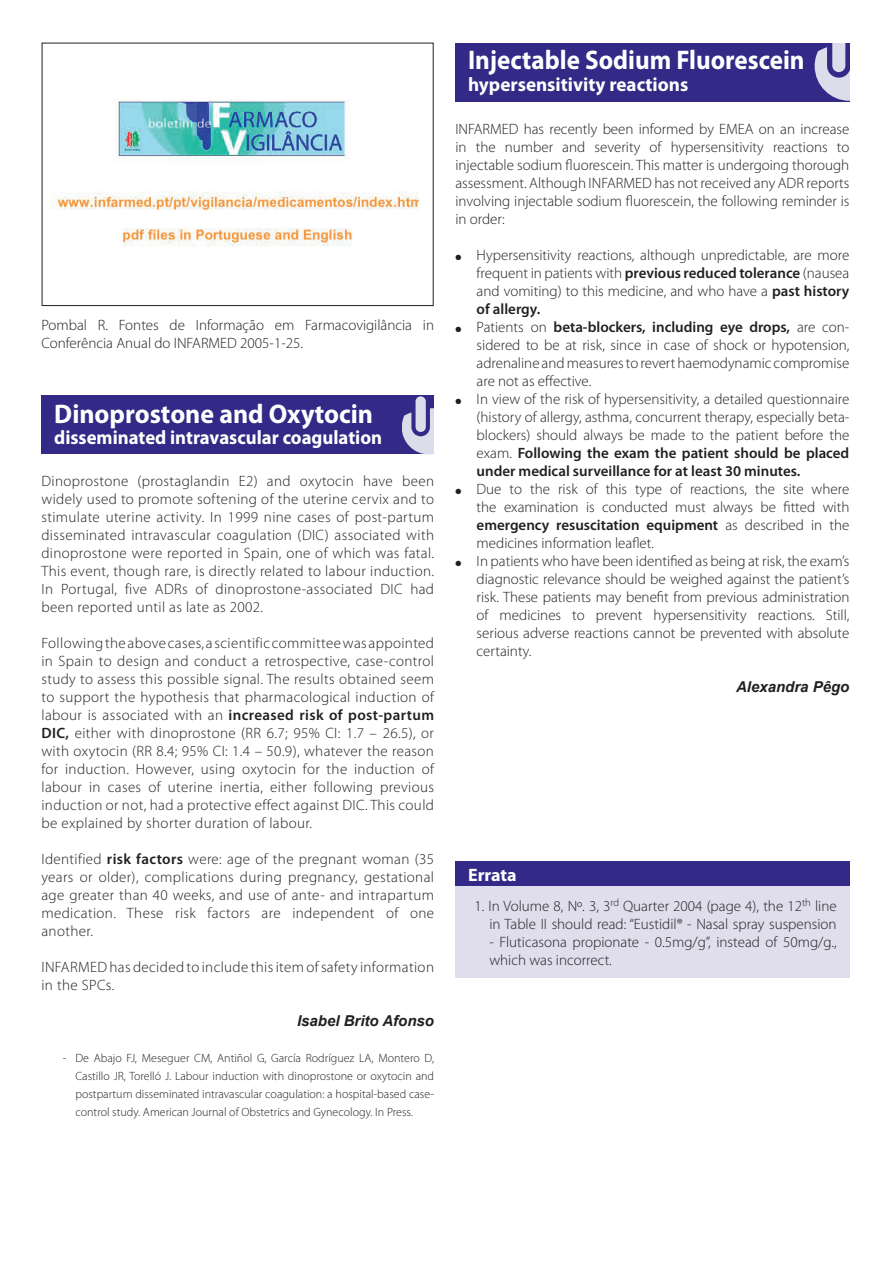
<style>
.page{position:relative;width:893px;height:1263px;background:#fff}
.page>*{position:absolute;margin:0;border:0;box-sizing:border-box;transform-origin:0 0}
.t1{font:700 27px "Myriad Pro";color:#fff;scale:.93 1}
.t2{font:700 27px "Myriad Pro";color:#fff;scale:.96 1}
.t3{font:700 19.5px "Myriad Pro";color:#fff;scale:.96 1}
.t4{font:700 19.5px "Myriad Pro";color:#fff}
.t5{font:700 18px "Myriad Pro";color:#fff}
.t6{font:300 15px/18px "Myriad Pro";color:#231f20;text-align:justify}
.t7{font:300 15px/18px "Myriad Pro";letter-spacing:.025em;color:#231f20}
.t8{font:italic 700 15px "Arial";color:#231f20}
.t9{font:300 12px/18px "Myriad Pro";color:#231f20;text-align:justify}
.s1{font-weight:600}
</style>
<div class="page">
<div style="left:455px;top:861px;width:394px;height:29px;background:#332986"></div>
<div style="left:455px;top:42px;width:394px;height:60px;background:#332986"></div>
<svg style="left:815px;top:42px;width:35px;height:59px"></svg>
<div style="left:41px;top:396px;width:393px;height:58px;background:#332986"></div>
<svg style="left:402px;top:396px;width:32px;height:58px"></svg>
<img style="left:41px;top:42px;width:377px;height:265px">
<div style="left:42px;top:43px;width:391px;height:263px;border:1px solid #231f20"></div>
<div style="left:455px;top:887px;width:394px;height:91px;background:#e0dded"></div>
<p class="t6" style="left:41px;top:316px;width:394px">Pombal R. Fontes de Informação em Farmacovigilância in<br>Conferência Anual do INFARMED 2005-1-25.</p>
<h1 class="t2" style="left:54px;top:398px;width:334px">Dinoprostone and Oxytocin</h1>
<h2 class="t3" style="left:54px;top:426px;width:343px">disseminated intravascular coagulation</h2>
<p class="t6" style="left:41px;top:472px;width:394px">Dinoprostone (prostaglandin E2) and oxytocin have been widely used to promote softening of the uterine cervix and to stimulate uterine activity. In 1999 nine cases of post-partum disseminated intravascular coagulation (DIC) associated with dinoprostone were reported in Spain, one of which was fatal.<br>This event, though rare, is directly related to labour induction.<br>In Portugal, five ADRs of dinoprostone-associated DIC had been reported until as late as 2002.</p>
<p class="t6" style="left:41px;top:634px;width:394px">Following the above cases, a scientific committee was appointed in Spain to design and conduct a retrospective, case-control study to assess this possible signal. The results obtained seem to support the hypothesis that pharmacological induction of labour is associated with an <span class="s1">increased risk of post-partum DIC,</span> either with dinoprostone (RR 6.7; 95% CI: 1.7 – 26.5), or with oxytocin (RR 8.4; 95% CI: 1.4 – 50.9), whatever the reason for induction. However, using oxytocin for the induction of labour in cases of uterine inertia, either following previous induction or not, had a protective effect against DIC. This could be explained by shorter duration of labour.</p>
<p class="t6" style="left:41px;top:850px;width:394px">Identified <span class="s1">risk factors</span> were: age of the pregnant woman (35 years or older), complications during pregnancy, gestational age greater than 40 weeks, and use of ante- and intrapartum medication. These risk factors are independent of one another.</p>
<p class="t7" style="left:41px;top:958px;width:394px">INFARMED has decided to include this item of safety information in the SPCs.</p>
<p class="t8" style="left:297px;top:1012px;width:138px">Isabel Brito Afonso</p>
<p class="t9" style="left:75px;top:1049px;width:360px;text-indent:-13px">- De Abajo FJ, Meseguer CM, Antiñol G, García Rodríguez LA, Montero D, Castillo JR, Torelló J. Labour induction with dinoprostone or oxytocin and postpartum disseminated intravascular coagulation: a hospital-based case&shy;control study. American Journal of Obstetrics and Gynecology. In Press.</p>
<h1 class="t1" style="left:468px;top:45px;width:363px">Injectable Sodium Fluorescein</h1>
<h2 class="t4" style="left:468px;top:73px;width:222px">hypersensitivity reactions</h2>
<p class="t6" style="left:455px;top:120px;width:396px">INFARMED has recently been informed by EMEA on an increase in the number and severity of hypersensitivity reactions to injectable sodium fluorescein. This matter is undergoing thorough assessment. Although INFARMED has not received any ADR reports involving injectable sodium fluorescein, the following reminder is in order:</p>
<p class="t6" style="left:477px;top:246px;width:374px;text-indent:-21px">● Hypersensitivity reactions, although unpredictable, are more frequent in patients with <span class="s1">previous reduced tolerance</span> (nausea and vomiting) to this medicine, and who have a <span class="s1">past history of allergy.</span></p>
<p class="t6" style="left:477px;top:318px;width:374px;text-indent:-21px">● Patients on <span class="s1">beta-blockers, including eye drops,</span> are con&shy;sidered to be at risk, since in case of shock or hypotension, adrenaline and measures to revert haemodynamic compromise are not as effective.</p>
<p class="t6" style="left:477px;top:390px;width:374px;text-indent:-21px">● In view of the risk of hypersensitivity, a detailed questionnaire (history of allergy, asthma, concurrent therapy, especially beta&shy;blockers) should always be made to the patient before the exam. <span class="s1">Following the exam the patient should be placed under medical surveillance for at least 30 minutes.</span></p>
<p class="t6" style="left:477px;top:480px;width:374px;text-indent:-21px">● Due to the risk of this type of reactions, the site where the examination is conducted must always be fitted with <span class="s1">emergency resuscitation equipment</span> as described in the medicines information leaflet.</p>
<p class="t6" style="left:477px;top:552px;width:374px;text-indent:-21px">● In patients who have been identified as being at risk, the exam’s diagnostic relevance should be weighed against the patient’s risk. These patients may benefit from previous administration of medicines to prevent hypersensitivity reactions. Still, serious adverse reactions cannot be prevented with absolute certainty.</p>
<p class="t8" style="left:736px;top:678px;width:115px">Alexandra Pêgo</p>
<p class="t5" style="left:468px;top:865px;width:50px">Errata</p>
<p class="t6" style="left:474px;top:897px;width:364px;text-align:right">1. In Volume 8, Nº. 3, 3<sup>rd</sup> Quarter 2004 (page 4), the 12<sup>th</sup> line in Table II should read: “Eustidil® - Nasal spray suspension</p>
<p class="t6" style="left:489px;top:933px;width:349px">- Fluticasona propionate - 0.5mg/g”, instead of 50mg/g., which was incorrect.</p>
</div>
